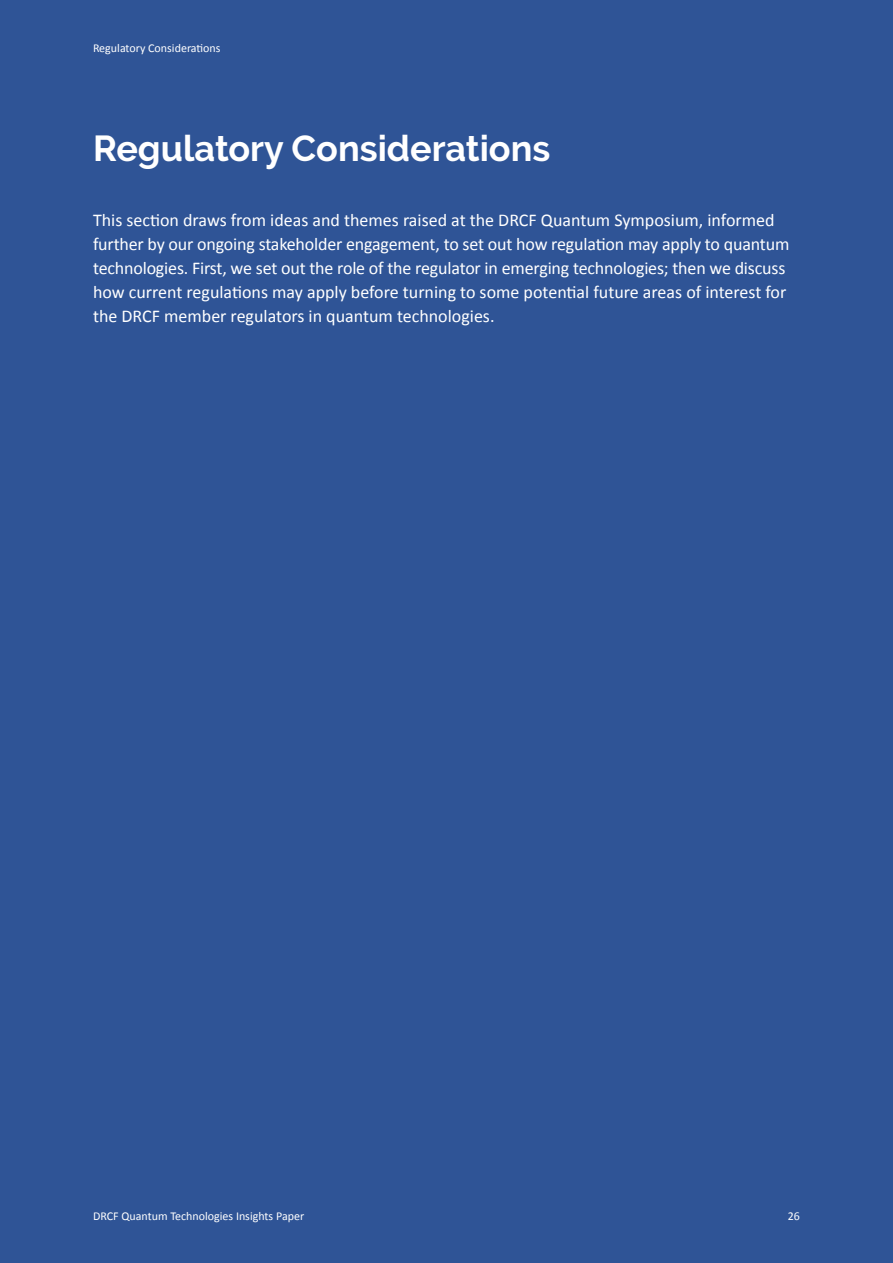
<style>
.page{position:relative;width:893px;height:1263px;background:#2f5496}
.page>*{position:absolute;margin:0;border:0;box-sizing:border-box;transform-origin:0 0}
.t1{font:700 36px "Raleway";color:#fff}
.t2{font:18px/24px "Calibri";letter-spacing:-.01em;color:#fff}
.t3{font:12px "Calibri";color:#fff}
</style>
<div class="page">
<p class="t3" style="left:93px;top:40px;width:129px">Regulatory Considerations</p>
<p class="t1" style="left:93px;top:128px;width:459px">Regulatory Considerations</p>
<p class="t2" style="left:93px;top:208px;width:698px">This section draws from ideas and themes raised at the DRCF Quantum Symposium, informed further by our ongoing stakeholder engagement, to set out how regulation may apply to quantum technologies. First, we set out the role of the regulator in emerging technologies; then we discuss how current regulations may apply before turning to some potential future areas of interest for the DRCF member regulators in quantum technologies.</p>
<p class="t3" style="left:93px;top:1209px;width:213px">DRCF Quantum Technologies Insights Paper</p>
<p class="t3" style="left:788px;top:1209px;width:14px">26</p>
</div>
